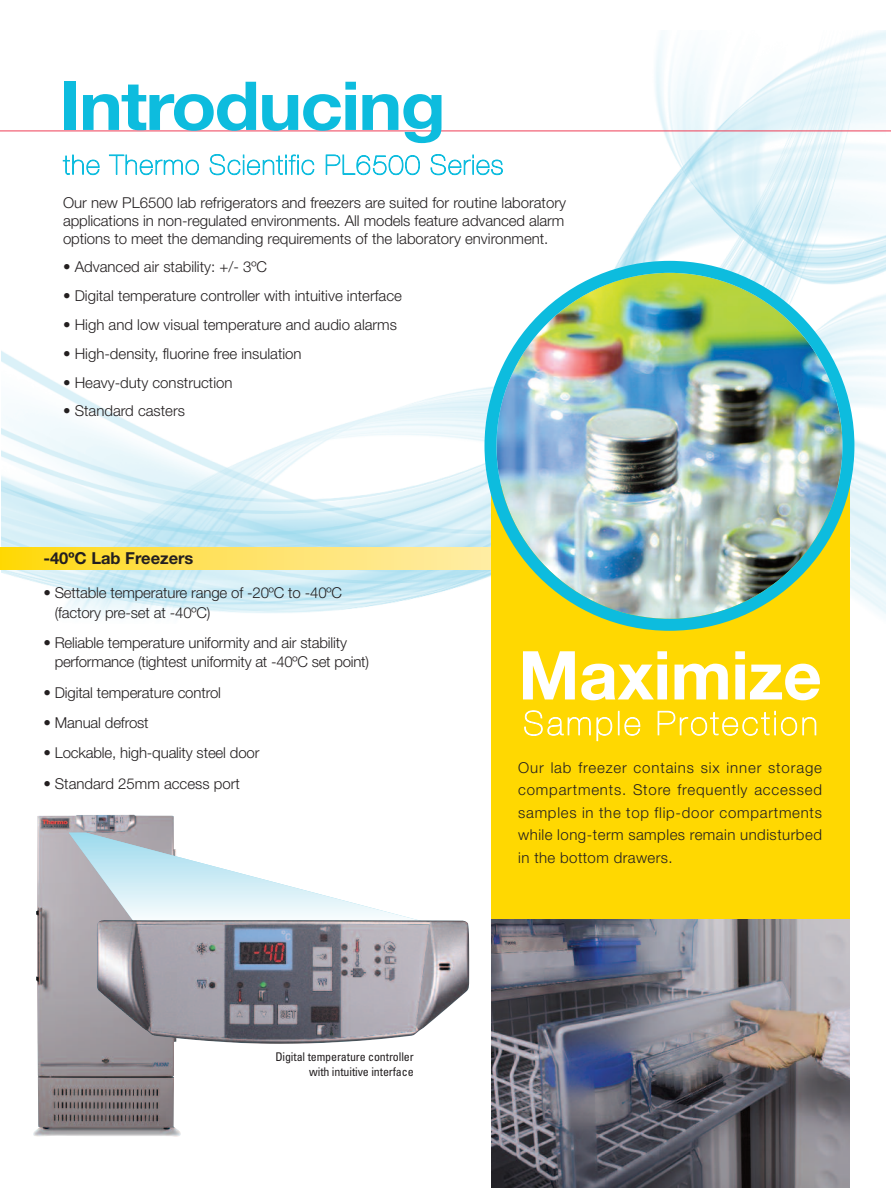
<style>
.page{position:relative;width:891px;height:1188px;background:#fff}
.page>*{position:absolute;margin:0;border:0;box-sizing:border-box;transform-origin:0 0}
.t1{font:700 67.5px "Helvetica Neue";letter-spacing:-.025em;color:#0dbcde;scale:1.1 1}
.t2{font:700 67.5px "Helvetica Neue";letter-spacing:-.005em;color:#fff}
.t3{font:200 33px "Helvetica Neue";letter-spacing:.1em;color:#fff}
.t4{font:200 27px "Helvetica Neue";letter-spacing:.05em;color:#0dbcde}
.t5{font:700 16.5px "Helvetica Neue";color:#231f20}
.t6{font:300 15px/22.5px "Helvetica Neue";color:#231f20;text-align:justify}
.t7{font:condensed 12px/15px "Univers";letter-spacing:-.01em;color:#231f20;text-align:right}
</style>
<div class="page">
<img style="left:2px;top:30px;width:883px;height:588px">
<svg style="left:0;top:548px;width:484px;height:21px;background:#ffe25e"></svg>
<hr style="left:0;top:131px;width:891px;height:1px;background:#ee3d56">
<div style="left:491px;top:486px;width:359px;height:702px;background:#ffd801"></div>
<img style="left:484px;top:261px;width:370px;height:370px">
<img style="left:491px;top:920px;width:359px;height:268px">
<img style="left:33px;top:815px;width:148px;height:322px">
<svg style="left:69px;top:833px;width:348px;height:90px"></svg>
<img style="left:97px;top:920px;width:372px;height:124px">
<h1 class="t1" style="left:59px;top:64px;width:353px">Introducing</h1>
<h3 class="t4" style="left:63px;top:149px;width:442px">the Thermo Scientific PL6500 Series</h3>
<p class="t6" style="left:63px;top:193px;width:504px;line-height:18px">Our new PL6500 lab refrigerators and freezers are suited for routine laboratory applications in non-regulated environments. All models feature advanced alarm options to meet the demanding requirements of the laboratory environment.</p>
<p class="t6" style="left:63px;top:256px;width:205px">• Advanced air stability: +/- 3ºC</p>
<p class="t6" style="left:63px;top:284px;width:340px">• Digital temperature controller with intuitive interface</p>
<p class="t6" style="left:63px;top:313px;width:335px">• High and low visual temperature and audio alarms</p>
<p class="t6" style="left:63px;top:342px;width:240px">• High-density, fluorine free insulation</p>
<p class="t6" style="left:63px;top:371px;width:171px">• Heavy-duty construction</p>
<p class="t6" style="left:63px;top:400px;width:123px">• Standard casters</p>
<p class="t5" style="left:43px;top:547px;width:152px">-40ºC Lab Freezers</p>
<p class="t6" style="left:55px;top:583px;width:289px;line-height:19.5px;text-indent:-11px">• Settable temperature range of -20ºC to -40ºC (factory pre-set at -40ºC)</p>
<p class="t6" style="left:55px;top:632px;width:316px;line-height:19.5px;text-indent:-11px">• Reliable temperature uniformity and air stability performance (tightest uniformity at -40ºC set point)</p>
<p class="t6" style="left:43px;top:681px;width:179px">• Digital temperature control</p>
<p class="t6" style="left:43px;top:711px;width:107px">• Manual defrost</p>
<p class="t6" style="left:43px;top:741px;width:218px">• Lockable, high-quality steel door</p>
<p class="t6" style="left:43px;top:772px;width:198px">• Standard 25mm access port</p>
<p class="t7" style="left:275px;top:1050px;width:140px">Digital temperature controller with intuitive interface</p>
<h1 class="t2" style="left:518px;top:634px;width:305px">Maximize</h1>
<h2 class="t3" style="left:524px;top:704px;width:296px">Sample Protection</h2>
<p class="t6" style="left:518px;top:756px;width:305px">Our lab freezer contains six inner storage compartments. Store frequently accessed samples in the top flip-door compartments while long-term samples remain undisturbed in the bottom drawers.</p>
</div>
